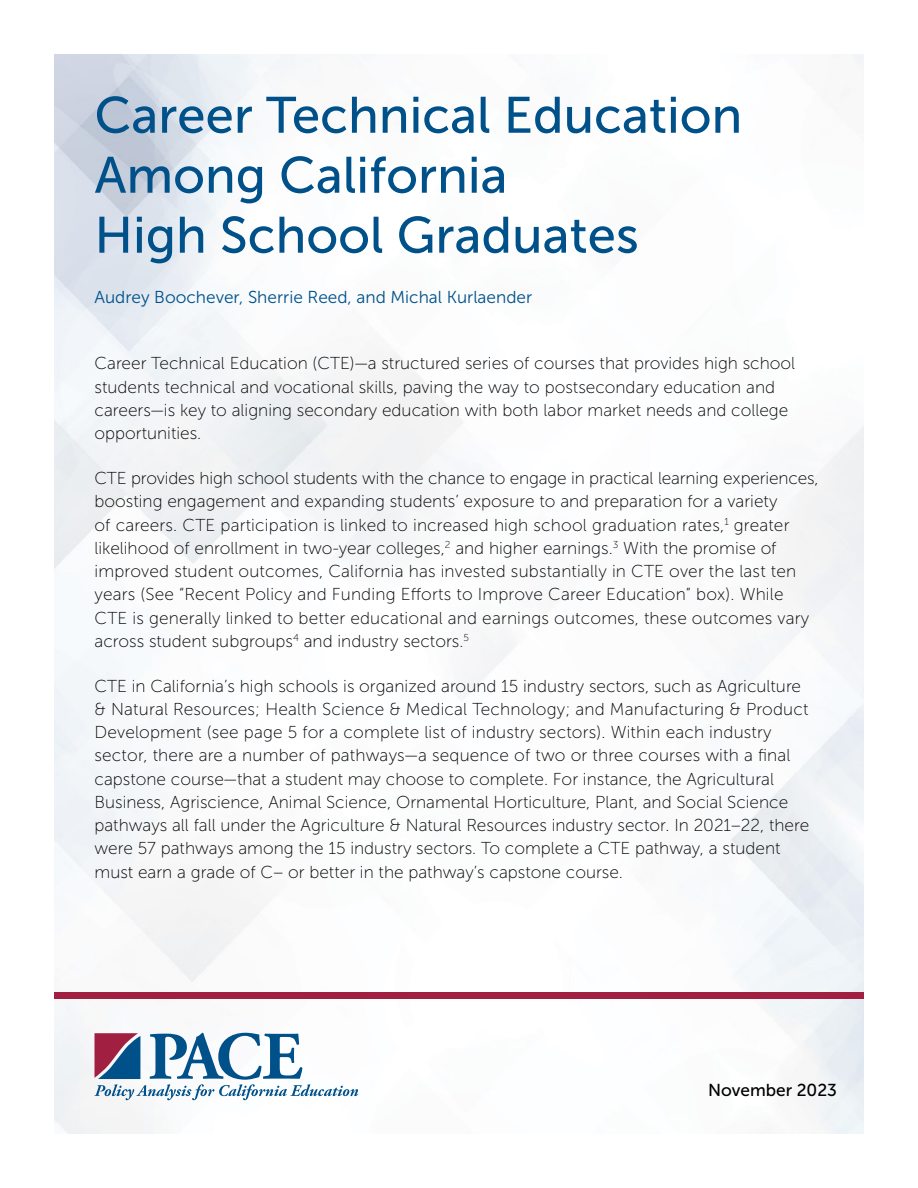
<style>
.page{position:relative;width:918px;height:1188px;background:#fff}
.page>*{position:absolute;margin:0;border:0;box-sizing:border-box;transform-origin:0 0}
.t1{font:51px/60px "Museo Sans 500";color:#00518a}
.t2{font:17.25px/23.2px "Museo Sans 100";color:#000}
.t3{font:17.25px "Museo Sans 300";color:#00518a}
.t4{font:17.25px "Museo Sans 500";color:#000}
</style>
<div class="page">
<svg style="left:94px;top:1033px;width:264px;height:67px"></svg>
<div style="left:54px;top:992px;width:810px;height:7px;background:#a11f41"></div>
<h1 class="t1" style="left:94px;top:85px;width:649px">Career Technical Education<br>Among California<br>High School Graduates</h1>
<p class="t3" style="left:94px;top:288px;width:439px">Audrey Boochever, Sherrie Reed, and Michal Kurlaender</p>
<p class="t2" style="left:94px;top:352px;width:702px">Career Technical Education (CTE)—a structured series of courses that provides high school students technical and vocational skills, paving the way to postsecondary education and careers—is key to aligning secondary education with both labor market needs and college opportunities.</p>
<p class="t2" style="left:94px;top:467px;width:726px">CTE provides high school students with the chance to engage in practical learning experiences, boosting engagement and expanding students’ exposure to and preparation for a variety<br>of careers. CTE participation is linked to increased high school graduation rates,<sup>1</sup> greater likelihood of enrollment in two-year colleges,<sup>2</sup> and higher earnings.<sup>3</sup> With the promise of improved student outcomes, California has invested substantially in CTE over the last ten years (See “Recent Policy and Funding Efforts to Improve Career Education” box). While CTE is generally linked to better educational and earnings outcomes, these outcomes vary across student subgroups<sup>4</sup> and industry sectors.<sup>5</sup></p>
<p class="t2" style="left:94px;top:674px;width:716px">CTE in California’s high schools is organized around 15 industry sectors, such as Agriculture &amp; Natural Resources; Health Science &amp; Medical Technology; and Manufacturing &amp; Product Development (see page 5 for a complete list of industry sectors). Within each industry sector, there are a number of pathways—a sequence of two or three courses with a final capstone course—that a student may choose to complete. For instance, the Agricultural Business, Agriscience, Animal Science, Ornamental Horticulture, Plant, and Social Science pathways all fall under the Agriculture &amp; Natural Resources industry sector. In 2021–22, there were 57 pathways among the 15 industry sectors. To complete a CTE pathway, a student must earn a grade of C− or better in the pathway’s capstone course.</p>
<p class="t4" style="left:708px;top:1081px;width:130px">November 2023</p>
</div>
